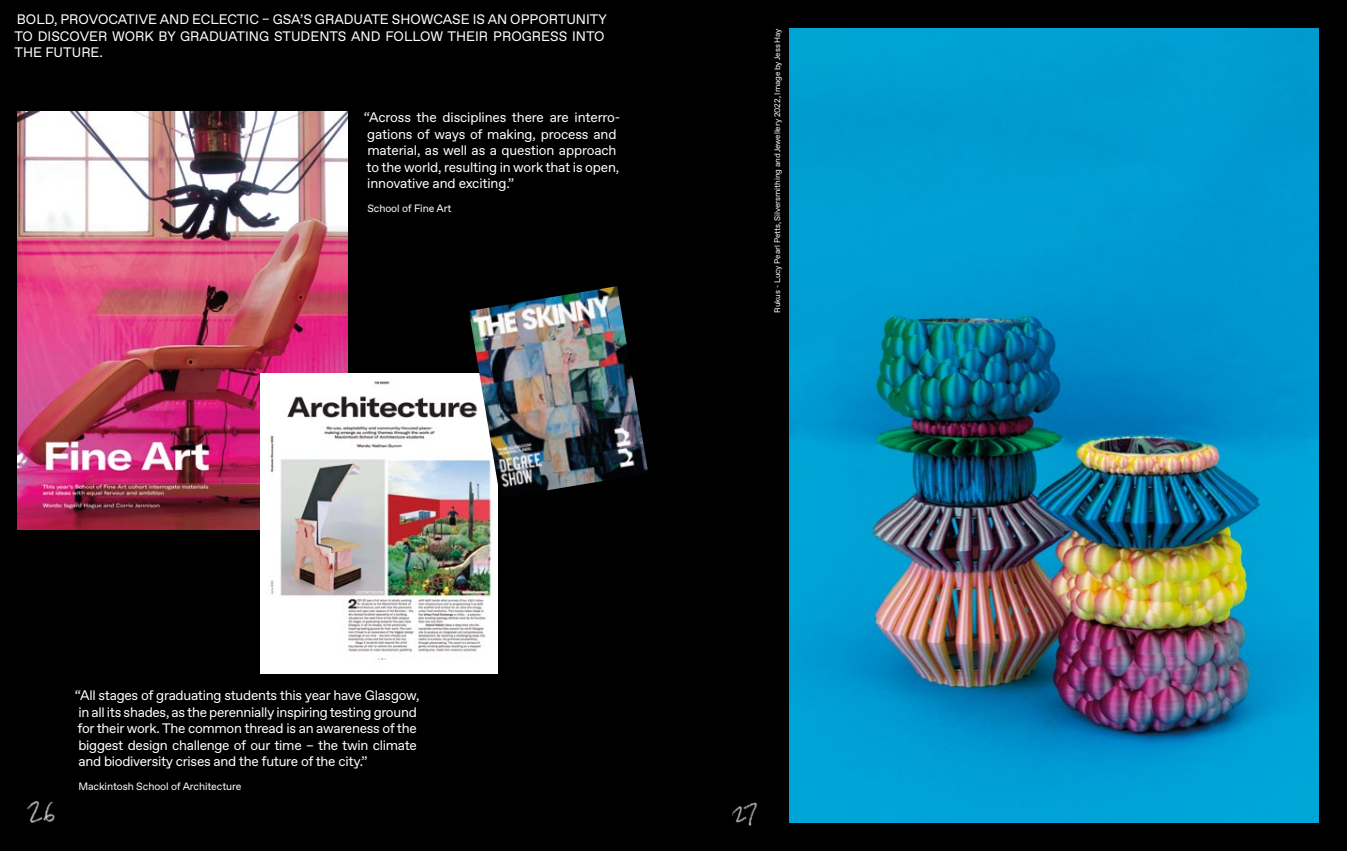
<style>
.page{position:relative;width:1347px;height:851px;background:#fff}
.page>*{position:absolute;margin:0;border:0;box-sizing:border-box;transform-origin:0 0}
.Standfirst_Stolzl_15_18pt{font:13.75px/16.5px "Favorit Std";letter-spacing:-.02em;color:#fff}
.Standfirst_Stolzl_15_18pt-2{font:13.75px/16.5px "Favorit Std";color:#fff}
.Headline_Stolzl_Medium_28_27pt{font:10.62px "Favorit Std";letter-spacing:-.01em;color:#fff}
.Headline_Stolzl_Medium_28_27pt-2{font:8.12px "Favorit Std";letter-spacing:-.01em;color:#fff}
</style>
<div class="page">
<div style="left:0;top:0;width:1346px;height:850px;background:#000"></div>
<img style="left:789px;top:28px;width:529px;height:794px">
<img style="left:27px;top:801px;width:28px;height:22px">
<img style="left:732px;top:802px;width:25px;height:24px">
<img style="left:18px;top:112px;width:329px;height:417px">
<img style="left:260px;top:373px;width:238px;height:300px">
<img style="left:469px;top:286px;width:179px;height:212px">
<p class="Standfirst_Stolzl_15_18pt-2" style="left:14px;top:11px;width:594px">BOLD, PROVOCATIVE AND ECLECTIC – GSA’S GRADUATE SHOWCASE IS AN OPPORTUNITY<br>TO DISCOVER WORK BY GRADUATING STUDENTS AND FOLLOW THEIR PROGRESS INTO<br>THE FUTURE.</p>
<p class="Standfirst_Stolzl_15_18pt" style="left:364px;top:109px;width:258px">“Across the disciplines there are interro&shy;gations of ways of making, process and material, as well as a question approach to the world, resulting in work that is open, innovative and exciting.”</p>
<p class="Headline_Stolzl_Medium_28_27pt" style="left:367px;top:202px;width:86px">School of Fine Art</p>
<p class="Standfirst_Stolzl_15_18pt" style="left:75px;top:687px;width:346px">“All stages of graduating students this year have Glasgow, in all its shades, as the perennially inspiring testing ground for their work. The common thread is an awareness of the biggest design challenge of our time – the twin climate and biodiversity crises and the future of the city.”</p>
<p class="Headline_Stolzl_Medium_28_27pt" style="left:78px;top:779px;width:164px">Mackintosh School of Architecture</p>
<p class="Headline_Stolzl_Medium_28_27pt-2" style="left:772px;top:313px;width:286px;rotate:-90deg">Rukus - Lucy Pearl Petts, Silversmithing and Jewellery 2022, Image by Jess Hay</p>
</div>
